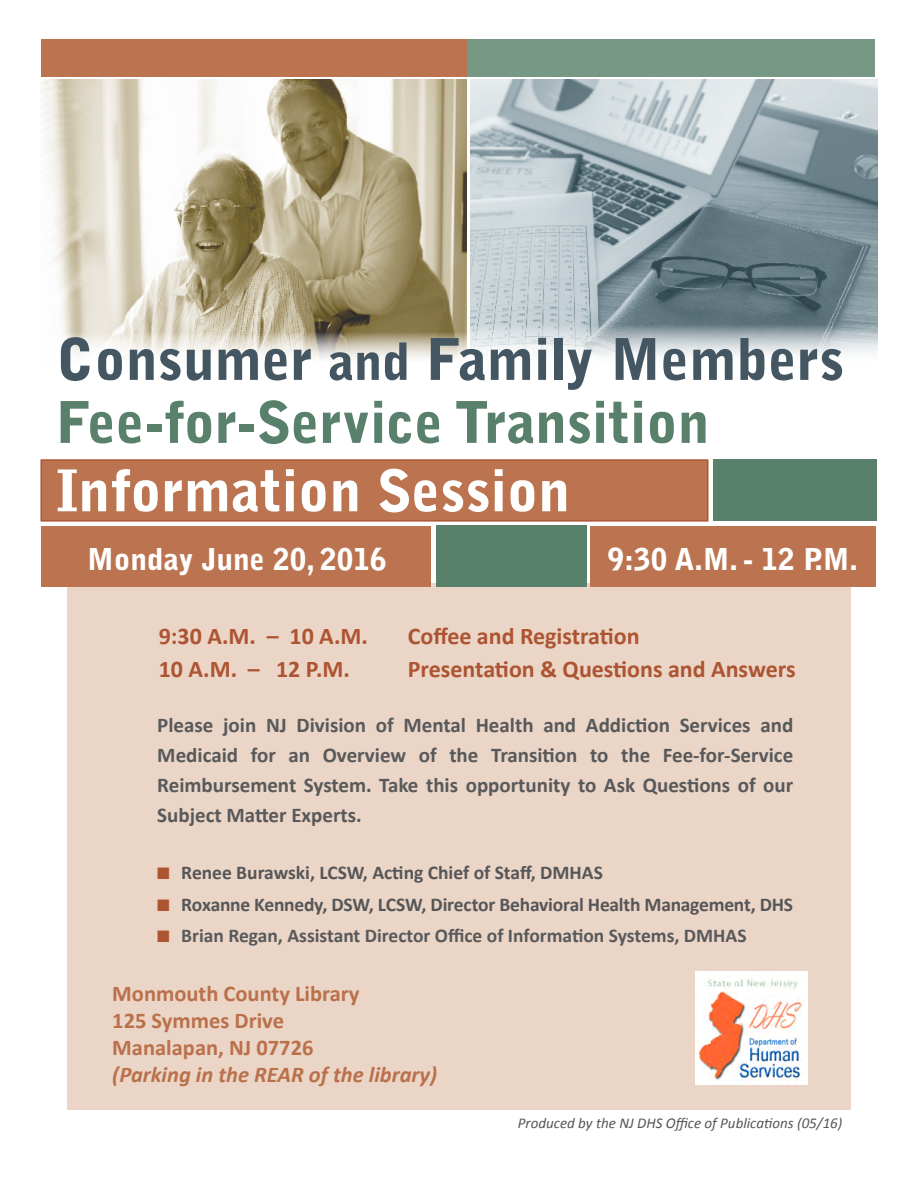
<style>
.page{position:relative;width:918px;height:1188px;background:#fff}
.page>*{position:absolute;margin:0;border:0;box-sizing:border-box;transform-origin:0 0}
.t1{font:900 57px/68.4px "Bell Gothic";color:#59806b}
.t2{font:900 57px "Bell Gothic";color:#435661}
.t3{font:900 30px "Bell Gothic";color:#fff}
.t4{font:700 24px "Calibri";color:#ad5432}
.t5{font:700 22.5px "Calibri";color:#ba714b}
.t6{font:italic 700 22.5px "Calibri";color:#ba714b}
.t7{font:700 21px/30px "Calibri";color:#58595b;text-align:justify}
.t8{font:700 19.5px "Calibri";letter-spacing:-.01em;color:#565659}
.t9{font:700 19.5px "Calibri";color:#58595b}
.t10{font:italic 15px "Calibri";color:#565659}
.s1{font-size:51px}
.s2{color:#fff}
.s3{color:#ad5432}
</style>
<div class="page">
<div style="left:67px;top:583px;width:783px;height:526px;background:#ead5c6"></div>
<div style="left:40px;top:459px;width:668px;height:63px;background:#bb744f;border:2px solid #ad5432"></div>
<div style="left:41px;top:40px;width:429px;height:37px;background:#bb744f"></div>
<img style="left:41px;top:79px;width:426px;height:279px">
<img style="left:471px;top:79px;width:407px;height:277px">
<div style="left:713px;top:459px;width:164px;height:62px;background:#59806b"></div>
<div style="left:41px;top:526px;width:390px;height:61px;background:#bb744f"></div>
<div style="left:590px;top:526px;width:286px;height:61px;background:#bb744f"></div>
<div style="left:436px;top:526px;width:150px;height:61px;background:#59806b"></div>
<div style="left:468px;top:40px;width:407px;height:37px;background:#779885"></div>
<img style="left:695px;top:972px;width:113px;height:112px">
<p class="t2" style="left:56px;top:326px;width:790px">Consumer <span class="s1">and</span> Family Members</p>
<p class="t1" style="left:56px;top:389px;width:655px">Fee-for-Service Transition<br><span class="s2">Information Session</span></p>
<p class="t3" style="left:87px;top:542px;width:301px">Monday June 20, 2016</p>
<p class="t3" style="left:608px;top:542px;width:252px">9:30 A.M. - 12 P.M.</p>
<p class="t4" style="left:159px;top:621px;width:210px">9:30 A.M. – 10 A.M.</p>
<p class="t4" style="left:408px;top:621px;width:233px">Coffee and Registration</p>
<p class="t4" style="left:159px;top:654px;width:193px">10 A.M. – 12 P.M.</p>
<p class="t4" style="left:408px;top:654px;width:389px">Presentation &amp; Questions and Answers</p>
<p class="t7" style="left:157px;top:710px;width:638px">Please join NJ Division of Mental Health and Addiction Services and Medicaid for an Overview of the Transition to the Fee-for-Service Reimbursement System. Take this opportunity to Ask Questions of our Subject Matter Experts.</p>
<p class="t8" style="left:157px;top:860px;width:447px"><span class="s3">■</span> Renee Burawski, LCSW, Acting Chief of Staff, DMHAS</p>
<p class="t8" style="left:157px;top:892px;width:637px"><span class="s3">■</span> Roxanne Kennedy, DSW, LCSW, Director Behavioral Health Management, DHS</p>
<p class="t9" style="left:157px;top:923px;width:591px"><span class="s3">■</span> Brian Regan, Assistant Director Office of Information Systems, DMHAS</p>
<p class="t5" style="left:112px;top:979px;width:249px">Monmouth County Library</p>
<p class="t5" style="left:112px;top:1006px;width:173px">125 Symmes Drive</p>
<p class="t5" style="left:112px;top:1033px;width:203px">Manalapan, NJ 07726</p>
<p class="t6" style="left:112px;top:1060px;width:326px">(Parking in the REAR of the library)</p>
<p class="t10" style="left:518px;top:1113px;width:326px">Produced by the NJ DHS Office of Publications (05/16)</p>
</div>
